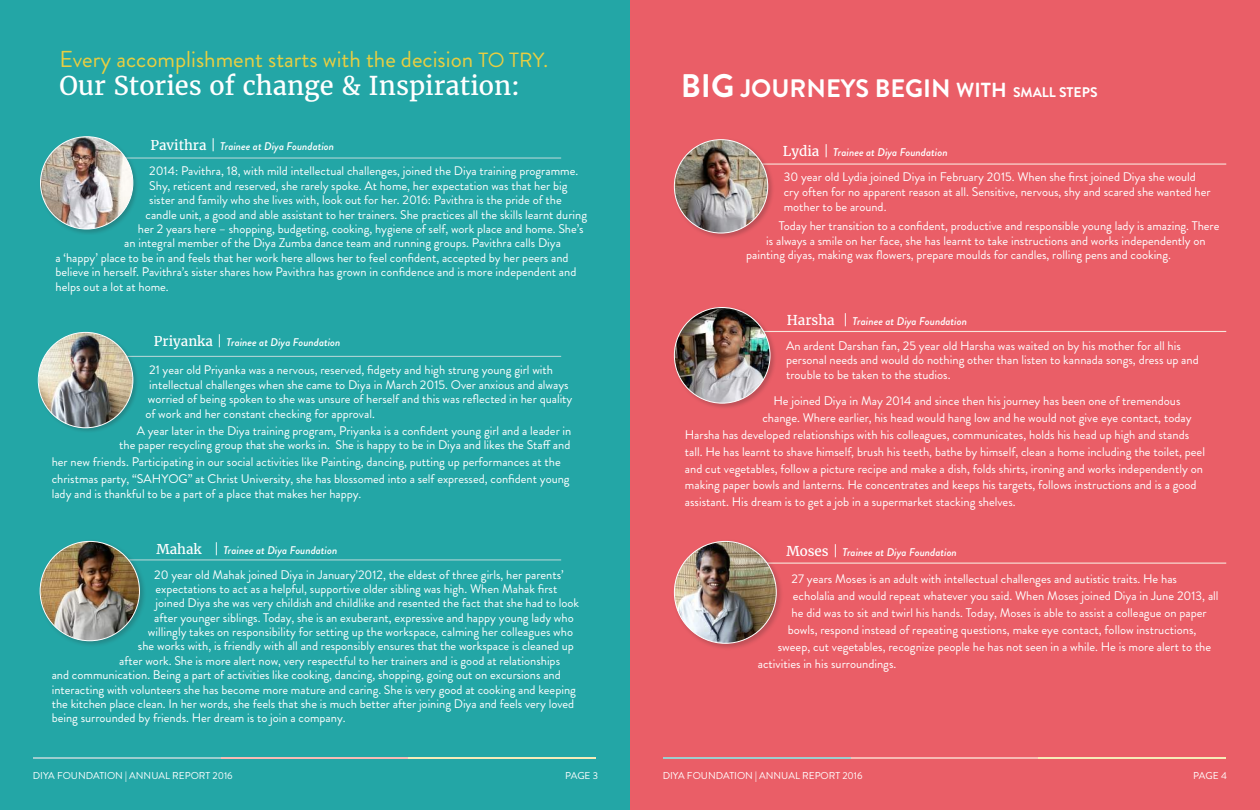
<style>
.page{position:relative;width:1260px;height:810px;background:#fff}
.page>*{position:absolute;margin:0;border:0;box-sizing:border-box;transform-origin:0 0}
.t1{font:25.62px "Merriweather";color:#fff}
.t2{font:700 25.25px "Brandon Grotesque";color:#fff}
.t3{font:23.12px "Brandon Grotesque";color:#e9ce41}
.t4{font:12.5px/14.4px "Brandon Grotesque";color:#fff}
.t5{font:italic 500 11.12px "Brandon Grotesque";color:#fff}
.t6{font:10px "Brandon Grotesque";color:#fff}
.s1{font-size:20.5px}
.s2{font-family:"Merriweather";font-weight:400;font-style:normal;font-size:13.38px}
.s3{font-family:"Merriweather";font-weight:300;font-style:normal;font-size:13.38px}
.s4{font-size:32.62px}
.s5{font-size:20.38px}
.s6{font-size:13.88px}
.s7{font-weight:900}
</style>
<div class="page">
<div style="left:0;top:0;width:630px;height:810px;background:#23a6a6"></div>
<hr style="left:34px;top:757px;width:187px;height:2px;background:#9dcdce">
<hr style="left:221px;top:757px;width:188px;height:2px;background:#f7bbb4">
<hr style="left:409px;top:757px;width:187px;height:2px;background:#f6ebb8">
<div style="left:630px;top:0;width:630px;height:810px;background:#ea5e67"></div>
<hr style="left:664px;top:757px;width:187px;height:2px;background:#9dcdce">
<hr style="left:851px;top:757px;width:188px;height:2px;background:#f7bbb4">
<hr style="left:1039px;top:757px;width:187px;height:2px;background:#f6ebb8">
<hr style="left:756px;top:331px;width:470px;height:1px;background:#f9e5dc">
<div style="left:673px;top:306px;width:104px;height:104px;background:#231f20;opacity:.22"></div>
<img style="left:674px;top:308px;width:96px;height:95px;border-radius:48px">
<hr style="left:721px;top:563px;width:505px;height:1px;background:#f9e5dc">
<hr style="left:732px;top:164px;width:494px;height:1px;background:#f9e5dc">
<div style="left:672px;top:539px;width:112px;height:112px;background:#231f20;opacity:.22"></div>
<img style="left:674px;top:541px;width:102px;height:102px;border-radius:51px">
<div style="left:673px;top:138px;width:101px;height:102px;background:#231f20;opacity:.22"></div>
<img style="left:674px;top:140px;width:94px;height:93px;border-radius:47px">
<hr style="left:112px;top:157px;width:449px;height:2px;background:#aed5d5">
<hr style="left:112px;top:356px;width:449px;height:1px;background:#aed5d5">
<div style="left:38px;top:135px;width:101px;height:100px;background:#231f20;opacity:.22"></div>
<img style="left:41px;top:137px;width:92px;height:92px;border-radius:46px">
<div style="left:37px;top:331px;width:102px;height:103px;background:#231f20;opacity:.22"></div>
<img style="left:39px;top:332px;width:94px;height:96px">
<hr style="left:125px;top:559px;width:436px;height:1px;background:#aed5d5">
<div style="left:38px;top:539px;width:109px;height:109px;background:#231f20;opacity:.22"></div>
<img style="left:40px;top:541px;width:99px;height:100px;border-radius:50px">
<h3 class="t3" style="left:60px;top:43px;width:490px">Every accomplishment starts with the decision <span class="s1">TO TRY.</span></h3>
<h1 class="t1" style="left:60px;top:68px;width:462px">Our Stories of change &amp; Inspiration:</h1>
<p class="t5" style="left:150px;top:139px;width:185px"><span class="s2">Pavithra</span> <span class="s3">|</span> Trainee at Diya Foundation</p>
<p class="t4" style="left:149px;top:164px;width:431px">2014: Pavithra, 18, with mild intellectual challenges, joined the Diya training programme.</p>
<p class="t4" style="left:149px;top:179px;width:420px">Shy, reticent and reserved, she rarely spoke. At home, her expectation was that her big</p>
<p class="t4" style="left:149px;top:193px;width:414px">sister and family who she lives with, look out for her. 2016: Pavithra is the pride of the</p>
<p class="t4" style="left:145px;top:207px;width:443px">candle unit, a good and able assistant to her trainers. She practices all the skills learnt during</p>
<p class="t4" style="left:138px;top:222px;width:447px">her 2 years here – shopping, budgeting, cooking, hygiene of self, work place and home. She’s</p>
<p class="t4" style="left:124px;top:236px;width:438px">an integral member of the Diya Zumba dance team and running groups. Pavithra calls Diya</p>
<p class="t4" style="left:55px;top:250px;width:515px">a ‘happy’ place to be in and feels that her work here allows her to feel confident, accepted by her peers and</p>
<p class="t4" style="left:55px;top:265px;width:522px">believe in herself. Pavithra’s sister shares how Pavithra has grown in confidence and is more independent and</p>
<p class="t4" style="left:55px;top:279px;width:115px">helps out a lot at home.</p>
<p class="t5" style="left:154px;top:335px;width:188px"><span class="s2">Priyanka</span> <span class="s3">|</span> Trainee at Diya Foundation</p>
<p class="t4" style="left:149px;top:363px;width:405px">21 year old Priyanka was a nervous, reserved, fidgety and high strung young girl with</p>
<p class="t4" style="left:149px;top:377px;width:421px">intellectual challenges when she came to Diya in March 2015. Over anxious and always</p>
<p class="t4" style="left:148px;top:392px;width:426px">worried of being spoken to she was unsure of herself and this was reflected in her quality</p>
<p class="t4" style="left:145px;top:406px;width:231px">of work and her constant checking for approval.</p>
<p class="t4" style="left:119px;top:423px;width:454px;text-align:right">A year later in the Diya training program, Priyanka is a confident young girl and a leader in the paper recycling group that she works in. She is happy to be in Diya and likes the Staff and</p>
<p class="t4" style="left:52px;top:453px;width:519px;line-height:17px">her new friends. Participating in our social activities like Painting, dancing, putting up performances at the christmas party, “SAHYOG” at Christ University, she has blossomed into a self expressed, confident young</p>
<p class="t4" style="left:52px;top:486px;width:311px">lady and is thankful to be a part of a place that makes her happy.</p>
<p class="t5" style="left:156px;top:542px;width:182px"><span class="s2">Mahak</span> <span class="s3">|</span> Trainee at Diya Foundation</p>
<p class="t4" style="left:154px;top:567px;width:411px">20 year old Mahak joined Diya in January’2012, the eldest of three girls, her parents’</p>
<p class="t4" style="left:155px;top:582px;width:403px">expectations to act as a helpful, supportive older sibling was high. When Mahak first</p>
<p class="t4" style="left:155px;top:596px;width:425px">joined Diya she was very childish and childlike and resented the fact that she had to look</p>
<p class="t4" style="left:154px;top:610px;width:421px">after younger siblings. Today, she is an exuberant, expressive and happy young lady who</p>
<p class="t4" style="left:148px;top:625px;width:427px">willingly takes on responsibility for setting up the workspace, calming her colleagues who</p>
<p class="t4" style="left:138px;top:639px;width:437px">she works with, is friendly with all and responsibly ensures that the workspace is cleaned up</p>
<p class="t4" style="left:119px;top:654px;width:442px">after work. She is more alert now, very respectful to her trainers and is good at relationships</p>
<p class="t4" style="left:52px;top:668px;width:511px">and communication. Being a part of activities like cooking, dancing, shopping, going out on excursions and</p>
<p class="t4" style="left:52px;top:682px;width:526px">interacting with volunteers she has become more mature and caring. She is very good at cooking and keeping</p>
<p class="t4" style="left:52px;top:697px;width:524px">the kitchen place clean. In her words, she feels that she is much better after joining Diya and feels very loved</p>
<p class="t4" style="left:52px;top:711px;width:295px">being surrounded by friends. Her dream is to join a company.</p>
<h2 class="t2" style="left:681px;top:70px;width:418px"><span class="s4">BIG</span> JOURNEYS BEGIN <span class="s5">WITH</span> <span class="s6">SMALL STEPS</span></h2>
<p class="t5" style="left:783px;top:144px;width:166px"><span class="s2">Lydia</span> <span class="s3">|</span> Trainee at Diya Foundation</p>
<p class="t4" style="left:784px;top:170px;width:428px">30 year old Lydia joined Diya in February 2015. When she first joined Diya she would cry often for no apparent reason at all. Sensitive, nervous, shy and scared she wanted her mother to be around.</p>
<p class="t4" style="left:779px;top:219px;width:442px">Today her transition to a confident, productive and responsible young lady is amazing. There</p>
<p class="t4" style="left:766px;top:233px;width:441px">is always a smile on her face, she has learnt to take instructions and works independently on</p>
<p class="t4" style="left:746px;top:248px;width:426px">painting diyas, making wax flowers, prepare moulds for candles, rolling pens and cooking.</p>
<p class="t5" style="left:787px;top:313px;width:182px"><span class="s2">Harsha</span> <span class="s3">|</span> Trainee at Diya Foundation</p>
<p class="t4" style="left:786px;top:339px;width:414px">An ardent Darshan fan, 25 year old Harsha was waited on by his mother for all his personal needs and would do nothing other than listen to kannada songs, dress up and trouble to be taken to the studios.</p>
<p class="t4" style="left:774px;top:394px;width:408px">He joined Diya in May 2014 and since then his journey has been one of tremendous</p>
<p class="t4" style="left:762px;top:411px;width:431px">change. Where earlier, his head would hang low and he would not give eye contact, today</p>
<p class="t4" style="left:685px;top:428px;width:506px">Harsha has developed relationships with his colleagues, communicates, holds his head up high and stands</p>
<p class="t4" style="left:685px;top:444px;width:522px">tall. He has learnt to shave himself, brush his teeth, bathe by himself, clean a home including the toilet, peel</p>
<p class="t4" style="left:685px;top:461px;width:520px">and cut vegetables, follow a picture recipe and make a dish, folds shirts, ironing and works independently on</p>
<p class="t4" style="left:685px;top:478px;width:513px">making paper bowls and lanterns. He concentrates and keeps his targets, follows instructions and is a good</p>
<p class="t4" style="left:685px;top:495px;width:332px">assistant. His dream is to get a job in a supermarket stacking shelves.</p>
<p class="t5" style="left:786px;top:545px;width:172px"><span class="s2">Moses</span> <span class="s3">|</span> Trainee at Diya Foundation</p>
<p class="t4" style="left:792px;top:572px;width:387px">27 years Moses is an adult with intellectual challenges and autistic traits. He has</p>
<p class="t4" style="left:793px;top:589px;width:427px">echolalia and would repeat whatever you said. When Moses joined Diya in June 2013, all</p>
<p class="t4" style="left:792px;top:606px;width:417px">he did was to sit and twirl his hands. Today, Moses is able to assist a colleague on paper</p>
<p class="t4" style="left:788px;top:623px;width:410px">bowls, respond instead of repeating questions, make eye contact, follow instructions,</p>
<p class="t4" style="left:778px;top:640px;width:435px">sweep, cut vegetables, recognize people he has not seen in a while. He is more alert to the</p>
<p class="t4" style="left:758px;top:657px;width:140px">activities in his surroundings.</p>
<p class="t6" style="left:33px;top:768px;width:201px">DIYA FOUNDATION <span class="s7">|</span> ANNUAL REPORT 2016</p>
<p class="t6" style="left:663px;top:768px;width:201px">DIYA FOUNDATION <span class="s7">|</span> ANNUAL REPORT 2016</p>
<p class="t6" style="left:565px;top:768px;width:35px">PAGE 3</p>
<p class="t6" style="left:1193px;top:768px;width:35px">PAGE 4</p>
</div>
